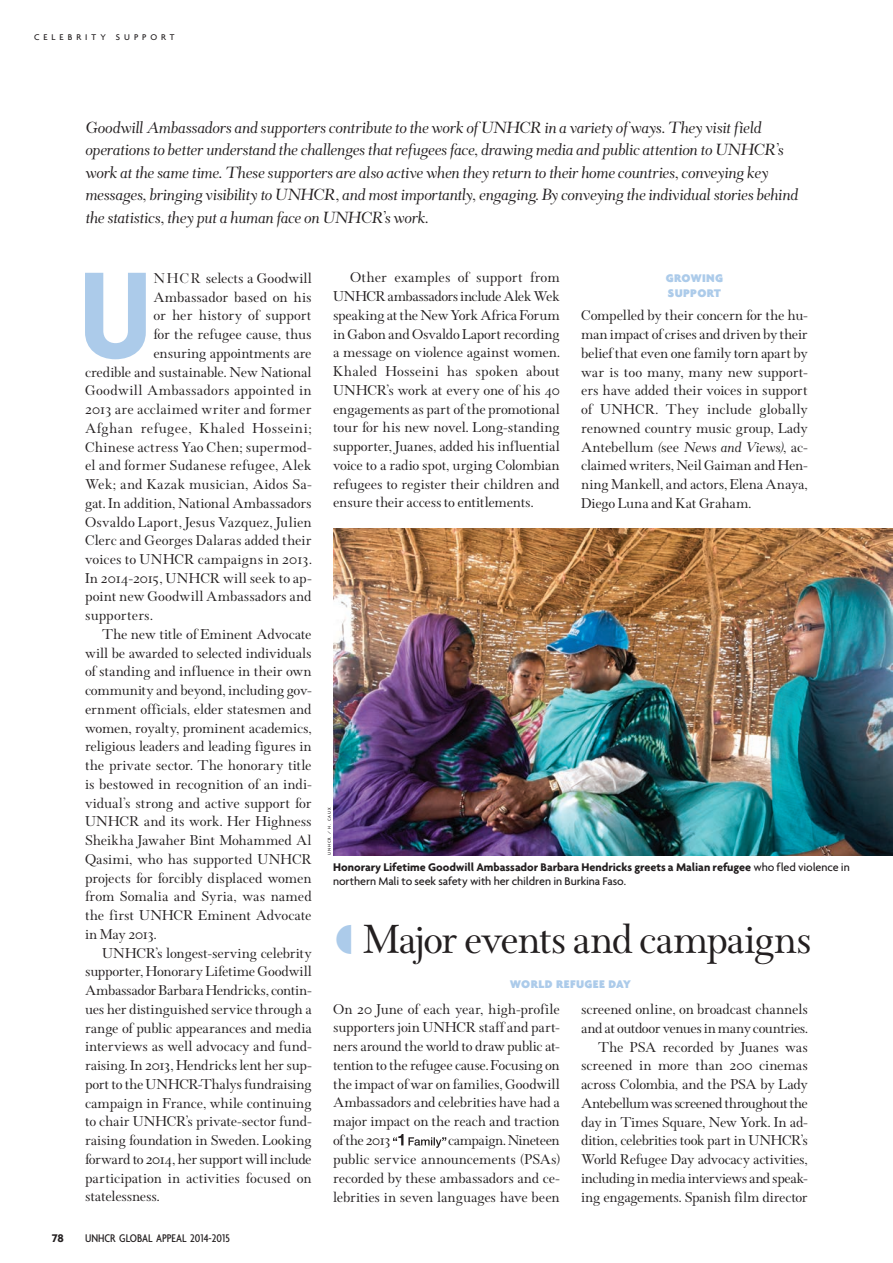
<style>
.page{position:relative;width:893px;height:1263px;background:#fff}
.page>*{position:absolute;margin:0;border:0;box-sizing:border-box;transform-origin:0 0}
.t1{font:700 condensed 133.35px "Agenda";color:#accbea}
.t2{font:45px "Wessex";letter-spacing:-.035em;color:#231f20}
.t3{font:italic 18px/22.5px "Wessex";letter-spacing:-.02em;color:#231f20}
.t4{font:15.75px/18.8px "Wessex";letter-spacing:-.01em;color:#231f20;text-align:justify}
.t5{font:15.75px "Wessex";letter-spacing:-.03em;color:#231f20}
.t6{font:15.75px "Wessex";letter-spacing:.01em;color:#231f20}
.t7{font:15.75px "Wessex";letter-spacing:.025em;color:#231f20}
.t8{font:700 12px/13.5px "Agenda";letter-spacing:-.005em;color:#231f20}
.t9{font:900 12px/15px "Agenda";letter-spacing:.035em;color:#accbea}
.t10{font:500 condensed 12px "Agenda";color:#231f20}
.t11{font:500 9px "Agenda";letter-spacing:.44em;color:#231f20}
.t12{font:500 4.5px "Agenda";letter-spacing:.215em;color:#231f20}
.s1{font-family:"Wessex Roman Titling"}
.s2{font-style:italic}
.s3{font-weight:500}
</style>
<div class="page">
<img style="left:333px;top:528px;width:560px;height:327px">
<svg style="left:393px;top:1134px;width:53px;height:14px"></svg>
<p class="t11" style="left:34px;top:31px;width:142px">CELEBRITY SUPPORT</p>
<p class="t3" style="left:85px;top:116px;width:714px">Goodwill Ambassadors and supporters contribute to the work of UNHCR in a variety of ways. They visit field operations to better understand the challenges that refugees face, drawing media and public attention to UNHCR’s work at the same time. These supporters are also active when they return to their home countries, conveying key messages, bringing visibility to UNHCR, and most importantly, engaging. By conveying the individual stories behind the statistics, they put a human face on UNHCR’s work.</p>
<h1 class="t1" style="left:79px;top:237px;width:75px">U</h1>
<p class="t4" style="left:153px;top:269px;width:160px"><span class="s1">NHCR</span> selects a Goodwill</p>
<p class="t4" style="left:153px;top:288px;width:160px">Ambassador based on his</p>
<p class="t4" style="left:153px;top:306px;width:160px">or her history of support</p>
<p class="t4" style="left:153px;top:325px;width:160px">for the refugee cause, thus</p>
<p class="t4" style="left:153px;top:344px;width:160px">ensuring appointments are</p>
<p class="t4" style="left:85px;top:363px;width:228px">credible and sustainable. New National</p>
<p class="t6" style="left:85px;top:382px;width:228px">Goodwill Ambassadors appointed in</p>
<p class="t4" style="left:85px;top:400px;width:228px">2013 are acclaimed writer and former</p>
<p class="t7" style="left:85px;top:420px;width:228px">Afghan refugee, Khaled Hosseini;</p>
<p class="t4" style="left:85px;top:437px;width:228px">Chinese actress Yao Chen; supermod-</p>
<p class="t4" style="left:85px;top:456px;width:228px">el and former Sudanese refugee, Alek</p>
<p class="t4" style="left:85px;top:475px;width:228px">Wek; and Kazak musician, Aidos Sa-</p>
<p class="t4" style="left:85px;top:494px;width:228px">gat. In addition, National Ambassadors</p>
<p class="t4" style="left:85px;top:512px;width:228px">Osvaldo Laport, Jesus Vazquez, Julien</p>
<p class="t4" style="left:85px;top:531px;width:228px">Clerc and Georges Dalaras added their</p>
<p class="t4" style="left:85px;top:550px;width:228px">voices to UNHCR campaigns in 2013.</p>
<p class="t4" style="left:85px;top:569px;width:228px">In 2014-2015, UNHCR will seek to ap-</p>
<p class="t4" style="left:85px;top:587px;width:228px">point new Goodwill Ambassadors and</p>
<p class="t4" style="left:85px;top:606px;width:69px">supporters.</p>
<p class="t4" style="left:102px;top:625px;width:211px">The new title of Eminent Advocate</p>
<p class="t4" style="left:85px;top:644px;width:228px">will be awarded to selected individuals</p>
<p class="t4" style="left:85px;top:662px;width:228px">of standing and influence in their own</p>
<p class="t4" style="left:85px;top:681px;width:228px">community and beyond, including gov-</p>
<p class="t4" style="left:85px;top:700px;width:228px">ernment officials, elder statesmen and</p>
<p class="t4" style="left:85px;top:719px;width:228px">women, royalty, prominent academics,</p>
<p class="t4" style="left:85px;top:737px;width:228px">religious leaders and leading figures in</p>
<p class="t4" style="left:85px;top:756px;width:228px">the private sector. The honorary title</p>
<p class="t4" style="left:85px;top:775px;width:228px">is bestowed in recognition of an indi-</p>
<p class="t4" style="left:85px;top:794px;width:228px">vidual’s strong and active support for</p>
<p class="t4" style="left:85px;top:812px;width:228px">UNHCR and its work. Her Highness</p>
<p class="t4" style="left:85px;top:831px;width:228px">Sheikha Jawaher Bint Mohammed Al</p>
<p class="t4" style="left:85px;top:850px;width:228px">Qasimi, who has supported UNHCR</p>
<p class="t4" style="left:85px;top:869px;width:228px">projects for forcibly displaced women</p>
<p class="t4" style="left:85px;top:887px;width:228px">from Somalia and Syria, was named</p>
<p class="t4" style="left:85px;top:906px;width:228px">the first UNHCR Eminent Advocate</p>
<p class="t4" style="left:85px;top:925px;width:73px">in May 2013.</p>
<p class="t4" style="left:102px;top:944px;width:211px">UNHCR’s longest-serving celebrity</p>
<p class="t4" style="left:85px;top:962px;width:228px">supporter, Honorary Lifetime Goodwill</p>
<p class="t5" style="left:85px;top:982px;width:228px">Ambassador Barbara Hendricks, contin-</p>
<p class="t4" style="left:85px;top:1000px;width:228px">ues her distinguished service through a</p>
<p class="t4" style="left:85px;top:1018px;width:228px">range of public appearances and media</p>
<p class="t4" style="left:85px;top:1037px;width:228px">interviews as well advocacy and fund-</p>
<p class="t4" style="left:85px;top:1056px;width:228px">raising. In 2013, Hendricks lent her sup-</p>
<p class="t4" style="left:85px;top:1075px;width:228px">port to the UNHCR-Thalys fundraising</p>
<p class="t4" style="left:85px;top:1093px;width:228px">campaign in France, while continuing</p>
<p class="t4" style="left:85px;top:1112px;width:228px">to chair UNHCR’s private-sector fund-</p>
<p class="t4" style="left:85px;top:1131px;width:228px">raising foundation in Sweden. Looking</p>
<p class="t5" style="left:85px;top:1151px;width:228px">forward to 2014, her support will include</p>
<p class="t4" style="left:85px;top:1168px;width:228px">participation in activities focused on</p>
<p class="t4" style="left:85px;top:1187px;width:76px">statelessness.</p>
<p class="t8" style="left:52px;top:1231px;width:13px">78</p>
<p class="t10" style="left:85px;top:1231px;width:146px">UNHCR GLOBAL APPEAL 2014-2015</p>
<p class="t4" style="left:333px;top:268px;width:228px;text-indent:17px">Other examples of support from UNHCR ambassadors include Alek Wek speaking at the New York Africa Forum in Gabon and Osvaldo Laport recording a message on violence against women.<br>Khaled Hosseini has spoken about UNHCR’s work at every one of his 40 engagements as part of the promotional tour for his new novel. Long-standing supporter, Juanes, added his influential voice to a radio spot, urging Colombian refugees to register their children and ensure their access to entitlements.</p>
<p class="t9" style="left:666px;top:270px;width:59px">GROWING<br>SUPPORT</p>
<p class="t4" style="left:581px;top:306px;width:228px">Compelled by their concern for the hu&shy;man impact of crises and driven by their belief that even one family torn apart by war is too many, many new support&shy;ers have added their voices in support of UNHCR. They include globally renowned country music group, Lady Antebellum <span class="s2">(</span>see <span class="s2">News and Views)</span>, ac&shy;claimed writers, Neil Gaiman and Hen&shy;ning Mankell, and actors, Elena Anaya, Diego Luna and Kat Graham.</p>
<p class="t12" style="left:327px;top:855px;width:49px;rotate:-90deg">UNHCR / H. CAUX</p>
<p class="t8" style="left:333px;top:860px;width:518px">Honorary Lifetime Goodwill Ambassador Barbara Hendricks greets a Malian refugee <span class="s3">who fled violence in northern Mali to seek safety with her children in Burkina Faso.</span></p>
<h2 class="t2" style="left:363px;top:916px;width:451px">Major events and campaigns</h2>
<p class="t9" style="left:510px;top:976px;width:122px">WORLD REFUGEE DAY</p>
<p class="t4" style="left:333px;top:1000px;width:228px">On 20 June of each year, high-profile supporters join UNHCR staff and part&shy;ners around the world to draw public at&shy;tention to the refugee cause. Focusing on the impact of war on families, Goodwill Ambassadors and celebrities have had a major impact on the reach and traction of the 2013</p>
<p class="t4" style="left:333px;top:1131px;width:228px;text-indent:115px">campaign. Nineteen public service announcements (PSAs) recorded by these ambassadors and ce&shy;lebrities in seven languages have been</p>
<p class="t4" style="left:581px;top:1000px;width:228px;text-align:right">screened online, on broadcast channels and at outdoor venues in many countries.<br>The PSA recorded by Juanes was screened in more than 200 cinemas across Colombia, and the PSA by Lady Antebellum was screened throughout the day in Times Square, New York. In ad&shy;dition, celebrities took part in UNHCR’s World Refugee Day advocacy activities, including in media interviews and speak&shy;ing engagements. Spanish film director</p>
</div>
